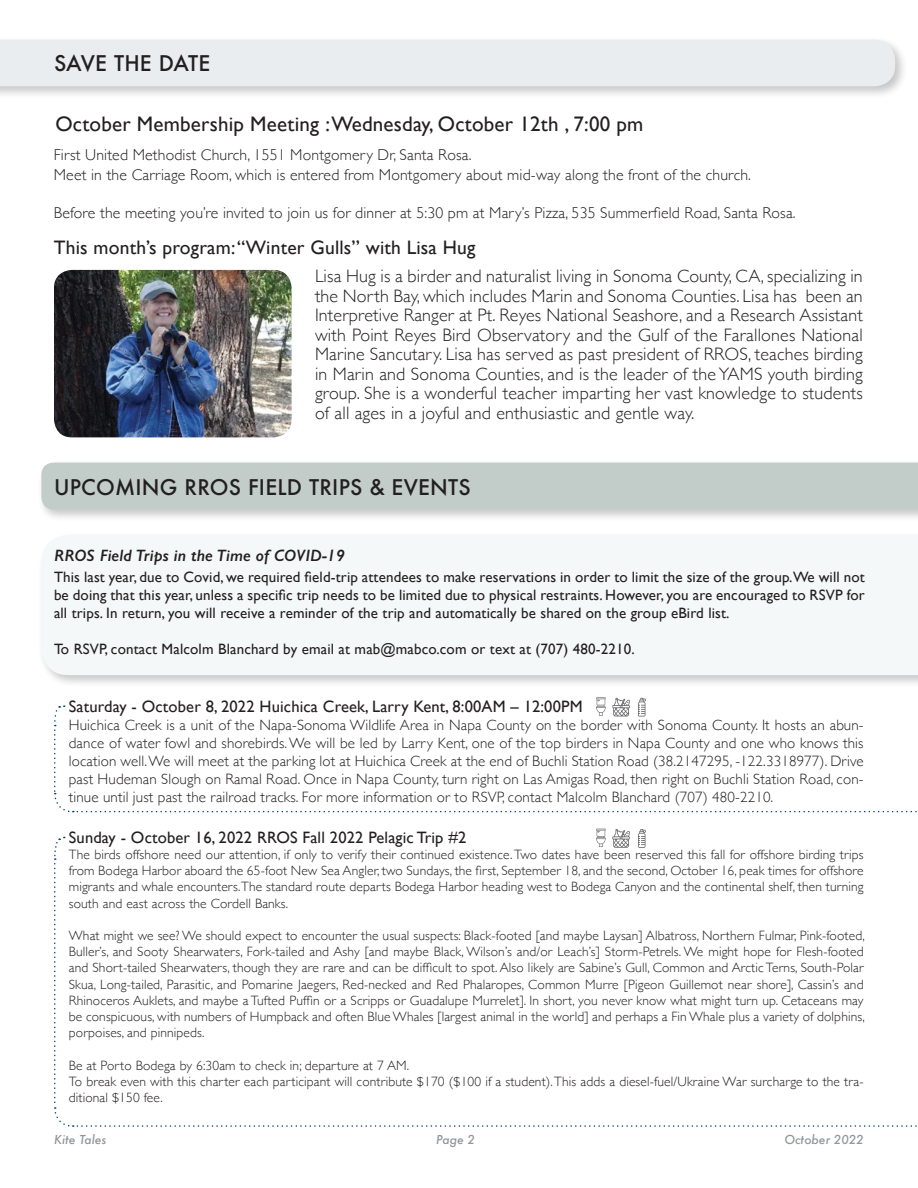
<style>
.page{position:relative;width:918px;height:1188px;background:#fff}
.page>*{position:absolute;margin:0;border:0;box-sizing:border-box;transform-origin:0 0}
.t1{font:21px "Gill Sans";letter-spacing:.01em;color:#231f20}
.t2{font:500 21px "Futura";letter-spacing:.01em;color:#231f20}
.t3{font:19.5px "Gill Sans";letter-spacing:.01em;color:#231f20}
.t4{font:300 18px/19.5px "Gill Sans";letter-spacing:.01em;color:#231f20;text-align:justify}
.t5{font:16.5px "Gill Sans";letter-spacing:.01em;color:#231f20}
.t6{font:italic 600 16.5px "Gill Sans";letter-spacing:.01em;color:#231f20}
.t7{font:300 15.75px/19.5px "Gill Sans";letter-spacing:.01em;color:#231f20}
.t8{font:300 15px/18px "Gill Sans";letter-spacing:.01em;color:#231f20;text-align:justify}
.t9{font:15px/18px "Gill Sans";letter-spacing:.01em;color:#231f20;text-align:justify}
.t10{font:300 13.5px/16.2px "Gill Sans";letter-spacing:.01em;color:#231f20;text-align:justify}
.t11{font:italic 500 12px "Futura";color:#939598}
</style>
<div class="page">
<div style="left:0;top:36px;width:908px;height:63px;background:#231f20;opacity:.25"></div>
<div style="left:0;top:40px;width:895px;height:46px;background:#eaedf0"></div>
<div style="left:37px;top:532px;width:881px;height:156px;background:#231f20;opacity:.25"></div>
<div style="left:41px;top:535px;width:877px;height:140px;background:#f5f8f8"></div>
<div style="left:38px;top:459px;width:880px;height:63px;background:#231f20;opacity:.25"></div>
<div style="left:41px;top:463px;width:877px;height:46px;background:#c2cdca"></div>
<img style="left:54px;top:270px;width:238px;height:167px">
<svg style="left:54px;top:697px;width:863px;height:116px"></svg>
<svg style="left:54px;top:829px;width:863px;height:298px"></svg>
<h1 class="t2" style="left:54px;top:49px;width:158px">SAVE THE DATE</h1>
<h1 class="t1" style="left:56px;top:112px;width:589px">October Membership Meeting : Wednesday, October 12th , 7:00 pm</h1>
<p class="t7" style="left:54px;top:145px;width:699px">First United Methodist Church, 1551 Montgomery Dr, Santa Rosa.<br>Meet in the Carriage Room, which is entered from Montgomery about mid-way along the front of the church.</p>
<p class="t7" style="left:54px;top:202px;width:743px">Before the meeting you’re invited to join us for dinner at 5:30 pm at Mary’s Pizza, 535 Summerfield Road, Santa Rosa.</p>
<h2 class="t3" style="left:54px;top:236px;width:423px">This month’s program: “Winter Gulls” with Lisa Hug</h2>
<p class="t4" style="left:315px;top:266px;width:549px">Lisa Hug is a birder and naturalist living in Sonoma County, CA, specializing in the North Bay, which includes Marin and Sonoma Counties. Lisa has been an Interpretive Ranger at Pt. Reyes National Seashore, and a Research Assistant with Point Reyes Bird Observatory and the Gulf of the Farallones National Marine Sancutary. Lisa has served as past president of RROS, teaches birding in Marin and Sonoma Counties, and is the leader of the YAMS youth birding group. She is a wonderful teacher imparting her vast knowledge to students of all ages in a joyful and enthusiastic and gentle way.</p>
<h1 class="t2" style="left:54px;top:472px;width:418px">UPCOMING RROS FIELD TRIPS &amp; EVENTS</h1>
<p class="t6" style="left:54px;top:545px;width:293px">RROS Field Trips in the Time of COVID-19</p>
<p class="t9" style="left:54px;top:568px;width:812px">This last year, due to Covid, we required field-trip attendees to make reservations in order to limit the size of the group.We will not be doing that this year, unless a specific trip needs to be limited due to physical restraints. However, you are encouraged to RSVP for all trips. In return, you will receive a reminder of the trip and automatically be shared on the group eBird list.</p>
<p class="t9" style="left:54px;top:640px;width:582px">To RSVP, contact Malcolm Blanchard by email at mab@mabco.com or text at (707) 480-2210.</p>
<p class="t5" style="left:69px;top:696px;width:515px">Saturday - October 8, 2022 Huichica Creek, Larry Kent, 8:00AM – 12:00PM</p>
<p class="t8" style="left:69px;top:715px;width:796px">Huichica Creek is a unit of the Napa-Sonoma Wildlife Area in Napa County on the border with Sonoma County. It hosts an abun&shy;dance of water fowl and shorebirds. We will be led by Larry Kent, one of the top birders in Napa County and one who knows this location well. We will meet at the parking lot at Huichica Creek at the end of Buchli Station Road (38.2147295, -122.3318977). Drive past Hudeman Slough on Ramal Road. Once in Napa County, turn right on Las Amigas Road, then right on Buchli Station Road, con&shy;tinue until just past the railroad tracks. For more information or to RSVP, contact Malcolm Blanchard (707) 480-2210.</p>
<p class="t5" style="left:69px;top:828px;width:399px">Sunday - October 16, 2022 RROS Fall 2022 Pelagic Trip #2</p>
<p class="t10" style="left:69px;top:846px;width:796px">The birds offshore need our attention, if only to verify their continued existence. Two dates have been reserved this fall for offshore birding trips from Bodega Harbor aboard the 65-foot New Sea Angler, two Sundays, the first, September 18, and the second, October 16, peak times for offshore migrants and whale encounters. The standard route departs Bodega Harbor heading west to Bodega Canyon and the continental shelf, then turning south and east across the Cordell Banks.</p>
<p class="t10" style="left:69px;top:927px;width:797px">What might we see? We should expect to encounter the usual suspects: Black-footed [and maybe Laysan] Albatross, Northern Fulmar, Pink-footed, Buller’s, and Sooty Shearwaters, Fork-tailed and Ashy [and maybe Black, Wilson’s and/or Leach’s] Storm-Petrels. We might hope for Flesh-footed and Short-tailed Shearwaters, though they are rare and can be difficult to spot. Also likely are Sabine’s Gull, Common and Arctic Terns, South-Polar Skua, Long-tailed, Parasitic, and Pomarine Jaegers, Red-necked and Red Phalaropes, Common Murre [Pigeon Guillemot near shore], Cassin’s and Rhinoceros Auklets, and maybe a Tufted Puffin or a Scripps or Guadalupe Murrelet]. In short, you never know what might turn up. Cetaceans may be conspicuous, with numbers of Humpback and often Blue Whales [largest animal in the world] and perhaps a Fin Whale plus a variety of dolphins, porpoises, and pinnipeds.</p>
<p class="t10" style="left:69px;top:1057px;width:796px;text-align:left">Be at Porto Bodega by 6:30am to check in; departure at 7 AM.<br>To break even with this charter each participant will contribute $170 ($100 if a student). This adds a diesel-fuel/Ukraine War surcharge to the tra&shy;ditional $150 fee.</p>
<p class="t11" style="left:54px;top:1131px;width:54px">Kite Tales</p>
<p class="t11" style="left:436px;top:1131px;width:40px">Page 2</p>
<p class="t11" style="left:785px;top:1131px;width:81px">October 2022</p>
</div>
